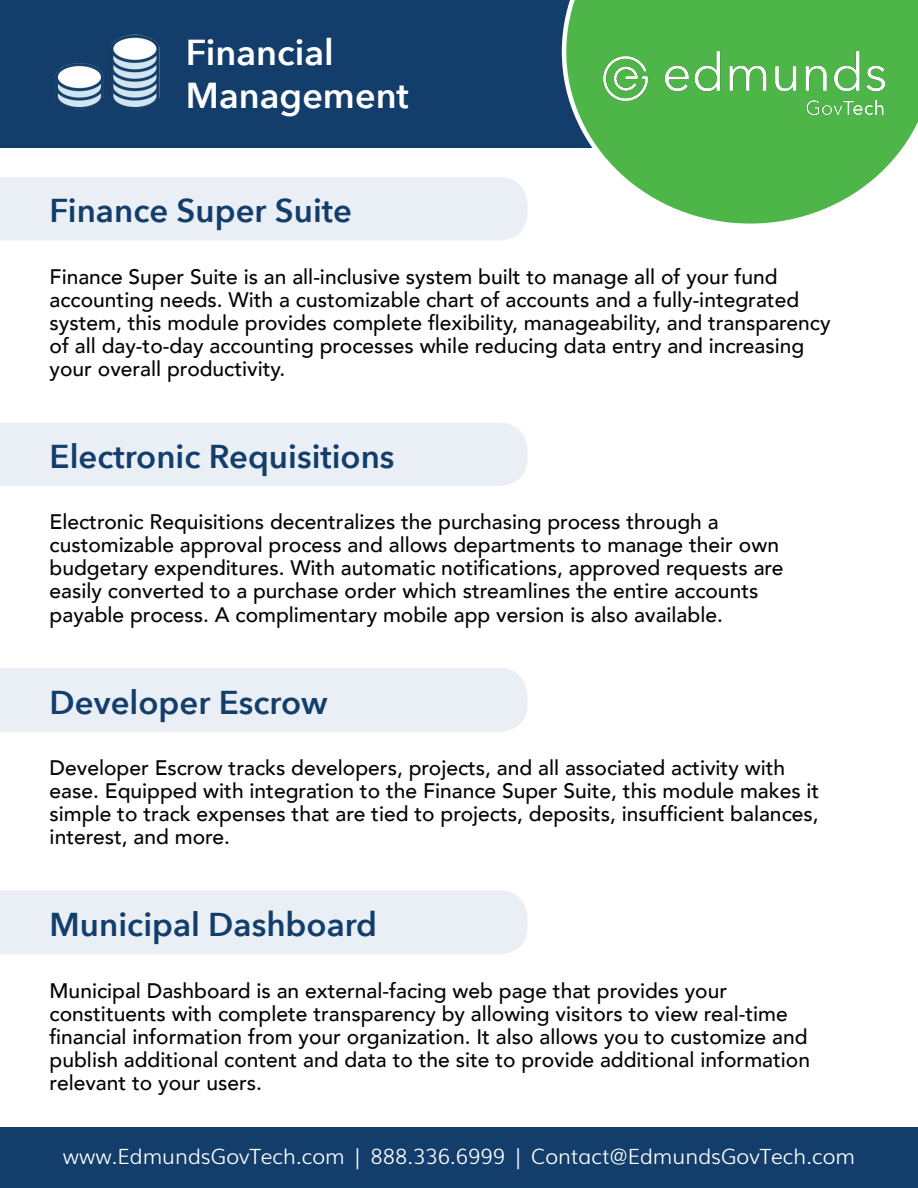
<style>
.page{position:relative;width:918px;height:1188px;background:#fff}
.page>*{position:absolute;margin:0;border:0;box-sizing:border-box;transform-origin:0 0}
.t1{font:600 36px "Avenir Next";color:#fff}
.t2{font:600 33px "Avenir Next";color:#133e6b}
.t3{font:500 21px/23.1px "Avenir";color:#040503}
.t4{font:300 21px "Muli";color:#fff}
</style>
<div class="page">
<div style="left:0;top:0;width:872px;height:148px;background:#133e6b"></div>
<div style="left:0;top:1127px;width:918px;height:61px;background:#133e6b"></div>
<svg style="left:562px;top:0;width:356px;height:224px"></svg>
<img style="left:604px;top:51px;width:281px;height:64px">
<div style="left:0;top:177px;width:528px;height:64px;background:#eaeff5"></div>
<div style="left:0;top:423px;width:528px;height:63px;background:#eaeff5"></div>
<div style="left:0;top:668px;width:528px;height:64px;background:#eaeff5"></div>
<div style="left:0;top:890px;width:528px;height:65px;background:#eaeff5"></div>
<img style="left:55px;top:34px;width:105px;height:76px">
<p class="t1" style="left:186px;top:22px;width:149px">Financial</p>
<p class="t1" style="left:186px;top:65px;width:224px">Management</p>
<p class="t2" style="left:50px;top:183px;width:304px">Finance Super Suite</p>
<p class="t3" style="left:50px;top:264px;width:782px">Finance Super Suite is an all-inclusive system built to manage all of your fund accounting needs. With a customizable chart of accounts and a fully-integrated system, this module provides complete flexibility, manageability, and transparency of all day-to-day accounting processes while reducing data entry and increasing your overall productivity.</p>
<p class="t2" style="left:50px;top:428px;width:346px">Electronic Requisitions</p>
<p class="t3" style="left:50px;top:509px;width:736px">Electronic Requisitions decentralizes the purchasing process through a customizable approval process and allows departments to manage their own budgetary expenditures. With automatic notifications, approved requests are easily converted to a purchase order which streamlines the entire accounts payable process. A complimentary mobile app version is also available.</p>
<p class="t2" style="left:50px;top:674px;width:280px">Developer Escrow</p>
<p class="t3" style="left:50px;top:755px;width:771px">Developer Escrow tracks developers, projects, and all associated activity with ease. Equipped with integration to the Finance Super Suite, this module makes it simple to track expenses that are tied to projects, deposits, insufficient balances, interest, and more.</p>
<p class="t2" style="left:50px;top:896px;width:329px">Municipal Dashboard</p>
<p class="t3" style="left:50px;top:978px;width:762px">Municipal Dashboard is an external-facing web page that provides your constituents with complete transparency by allowing visitors to view real-time financial information from your organization. It also allows you to customize and publish additional content and data to the site to provide additional information relevant to your users.</p>
<p class="t4" style="left:63px;top:1140px;width:794px">www.EdmundsGovTech.com | 888.336.6999 | Contact@EdmundsGovTech.com</p>
</div>
